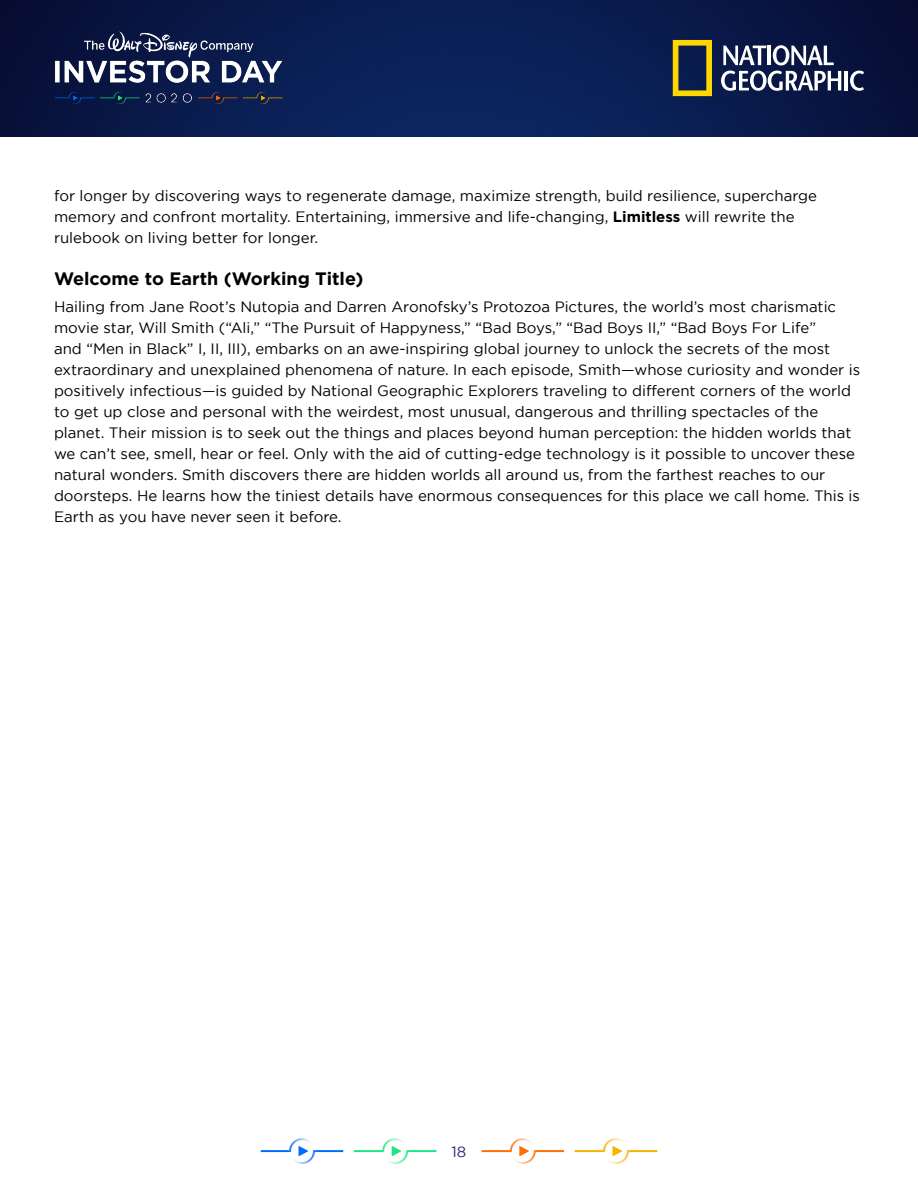
<style>
.page{position:relative;width:918px;height:1188px;background:#fff}
.page>*{position:absolute;margin:0;border:0;box-sizing:border-box;transform-origin:0 0}
.t1{font:700 18px "Gotham";color:#000}
.t2{font:15px/21px "Gotham";color:#000}
.t3{font:15px "Gotham";color:#272d72}
.s1{font-weight:700}
</style>
<div class="page">
<img style="left:0;top:0;width:918px;height:136px">
<img style="left:54px;top:31px;width:229px;height:74px">
<svg style="left:673px;top:40px;width:39px;height:56px;background:#716b2c"></svg>
<svg style="left:723px;top:46px;width:43px;height:19px"></svg>
<hr style="left:767px;top:46px;width:4px;height:19px;background:#fff">
<svg style="left:773px;top:45px;width:61px;height:20px"></svg>
<svg style="left:721px;top:71px;width:120px;height:20px"></svg>
<hr style="left:845px;top:71px;width:3px;height:19px;background:#fff">
<svg style="left:850px;top:71px;width:14px;height:20px"></svg>
<svg style="left:482px;top:1138px;width:82px;height:26px"></svg>
<svg style="left:354px;top:1138px;width:82px;height:26px"></svg>
<svg style="left:261px;top:1138px;width:82px;height:26px"></svg>
<svg style="left:575px;top:1138px;width:82px;height:26px"></svg>
<p class="t2" style="left:54px;top:185px;width:765px">for longer by discovering ways to regenerate damage, maximize strength, build resilience, supercharge memory and confront mortality. Entertaining, immersive and life-changing, <span class="s1">Limitless</span> will rewrite the rulebook on living better for longer.</p>
<p class="t1" style="left:54px;top:267px;width:311px">Welcome to Earth (Working Title)</p>
<p class="t2" style="left:54px;top:296px;width:808px">Hailing from Jane Root’s Nutopia and Darren Aronofsky’s Protozoa Pictures, the world’s most charismatic movie star, Will Smith (“Ali,” “The Pursuit of Happyness,” “Bad Boys,” “Bad Boys II,” “Bad Boys For Life”<br>and “Men in Black” I, II, III), embarks on an awe-inspiring global journey to unlock the secrets of the most extraordinary and unexplained phenomena of nature. In each episode, Smith—whose curiosity and wonder is positively infectious—is guided by National Geographic Explorers traveling to different corners of the world to get up close and personal with the weirdest, most unusual, dangerous and thrilling spectacles of the planet. Their mission is to seek out the things and places beyond human perception: the hidden worlds that we can’t see, smell, hear or feel. Only with the aid of cutting-edge technology is it possible to uncover these natural wonders. Smith discovers there are hidden worlds all around us, from the farthest reaches to our doorsteps. He learns how the tiniest details have enormous consequences for this place we call home. This is Earth as you have never seen it before.</p>
<p class="t3" style="left:452px;top:1143px;width:16px">18</p>
</div>
